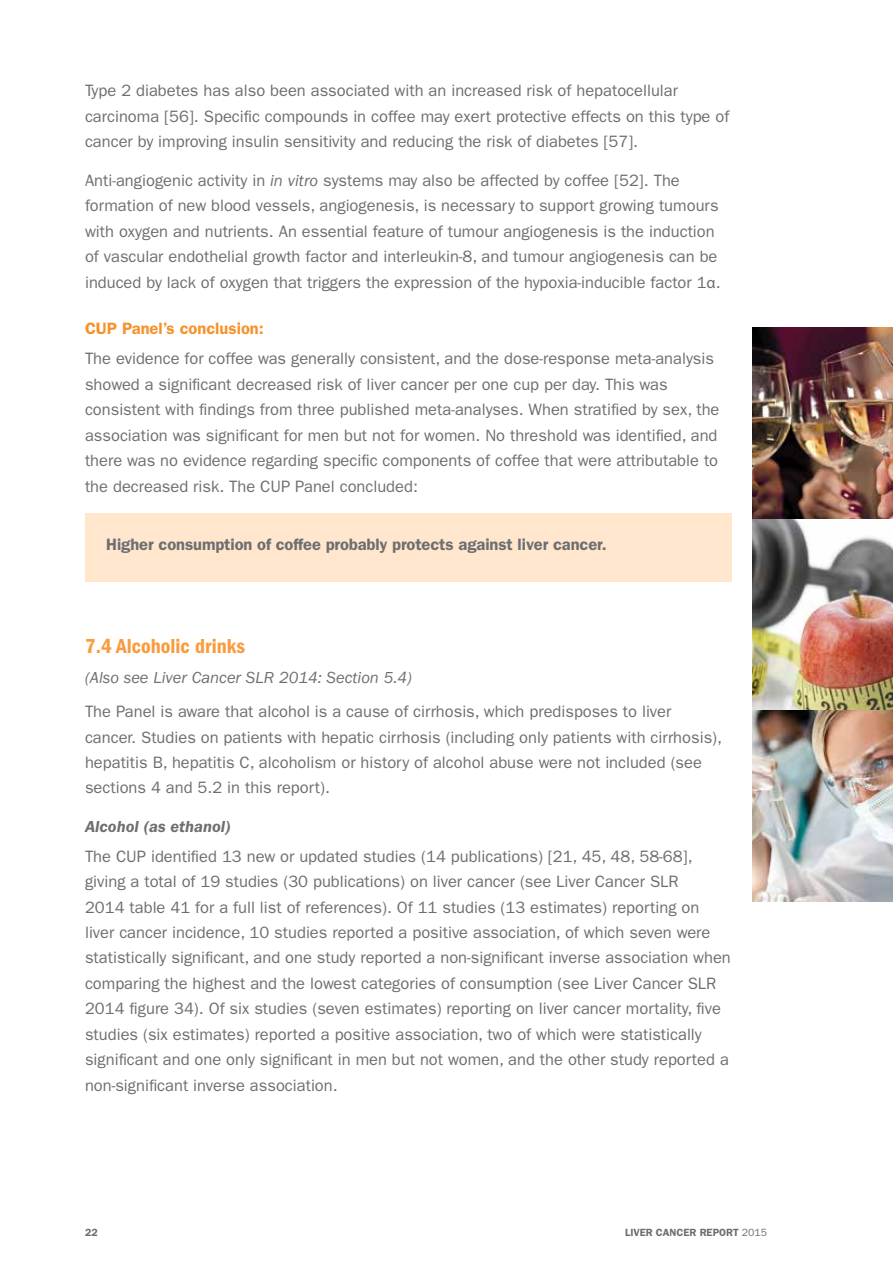
<style>
.page{position:relative;width:893px;height:1263px;background:#fff}
.page>*{position:absolute;margin:0;border:0;box-sizing:border-box;transform-origin:0 0}
.t1{font:21px "ITC Franklin Gothic Std Dm Cd";color:#f89c3f}
.t2{font:16.5px/25.5px "ITC Franklin Gothic Std";color:#6d6e71}
.t3{font:600 16.5px "ITC Franklin Gothic Std";letter-spacing:-.005em;color:#6d6e71}
.t4{font:italic 16.5px "ITC Franklin Gothic Std";color:#6d6e71}
.t5{font:600 16.5px "ITC Franklin Gothic Std";color:#f7922a}
.t6{font:italic 600 16.5px "ITC Franklin Gothic Std";color:#6d6e71}
.t7{font:600 10.5px "ITC Franklin Gothic Std";color:#6d6e71}
.s1{font-style:italic}
.s2{font-family:"Myriad Pro"}
.s3{font-weight:400}
</style>
<div class="page">
<img style="left:753px;top:327px;width:140px;height:383px">
<img style="left:753px;top:710px;width:140px;height:191px">
<div style="left:85px;top:513px;width:646px;height:68px;background:#ffe6cd"></div>
<p class="t2" style="left:85px;top:78px;width:646px">Type 2 diabetes has also been associated with an increased risk of hepatocellular carcinoma [56]. Specific compounds in coffee may exert protective effects on this type of cancer by improving insulin sensitivity and reducing the risk of diabetes [57].</p>
<p class="t2" style="left:85px;top:167px;width:637px">Anti-angiogenic activity in <span class="s1">in vitro</span> systems may also be affected by coffee [52]. The formation of new blood vessels, angiogenesis, is necessary to support growing tumours with oxygen and nutrients. An essential feature of tumour angiogenesis is the induction of vascular endothelial growth factor and interleukin-8, and tumour angiogenesis can be induced by lack of oxygen that triggers the expression of the hypoxia-inducible factor 1<span class="s2">α</span>.</p>
<p class="t5" style="left:85px;top:319px;width:180px">CUP Panel’s conclusion:</p>
<p class="t2" style="left:85px;top:346px;width:636px">The evidence for coffee was generally consistent, and the dose-response meta-analysis showed a significant decreased risk of liver cancer per one cup per day. This was consistent with findings from three published meta-analyses. When stratified by sex, the association was significant for men but not for women. No threshold was identified, and there was no evidence regarding specific components of coffee that were attributable to the decreased risk. The CUP Panel concluded:</p>
<p class="t3" style="left:106px;top:535px;width:502px">Higher consumption of coffee probably protects against liver cancer.</p>
<p class="t1" style="left:85px;top:634px;width:161px">7.4 Alcoholic drinks</p>
<p class="t4" style="left:85px;top:668px;width:328px">(Also see Liver Cancer SLR 2014: Section 5.4)</p>
<p class="t2" style="left:85px;top:699px;width:639px">The Panel is aware that alcohol is a cause of cirrhosis, which predisposes to liver cancer. Studies on patients with hepatic cirrhosis (including only patients with cirrhosis), hepatitis B, hepatitis C, alcoholism or history of alcohol abuse were not included (see sections 4 and 5.2 in this report).</p>
<p class="t6" style="left:85px;top:817px;width:147px">Alcohol (as ethanol)</p>
<p class="t2" style="left:85px;top:843px;width:647px">The CUP identified 13 new or updated studies (14 publications) [21, 45, 48, 58-68], giving a total of 19 studies (30 publications) on liver cancer (see Liver Cancer SLR<br>2014 table 41 for a full list of references). Of 11 studies (13 estimates) reporting on liver cancer incidence, 10 studies reported a positive association, of which seven were statistically significant, and one study reported a non-significant inverse association when comparing the highest and the lowest categories of consumption (see Liver Cancer SLR 2014 figure 34). Of six studies (seven estimates) reporting on liver cancer mortality, five studies (six estimates) reported a positive association, two of which were statistically significant and one only significant in men but not women, and the other study reported a non-significant inverse association.</p>
<p class="t7" style="left:85px;top:1226px;width:14px">22</p>
<p class="t7" style="left:625px;top:1226px;width:143px">LIVER CANCER REPORT <span class="s3">2015</span></p>
</div>
